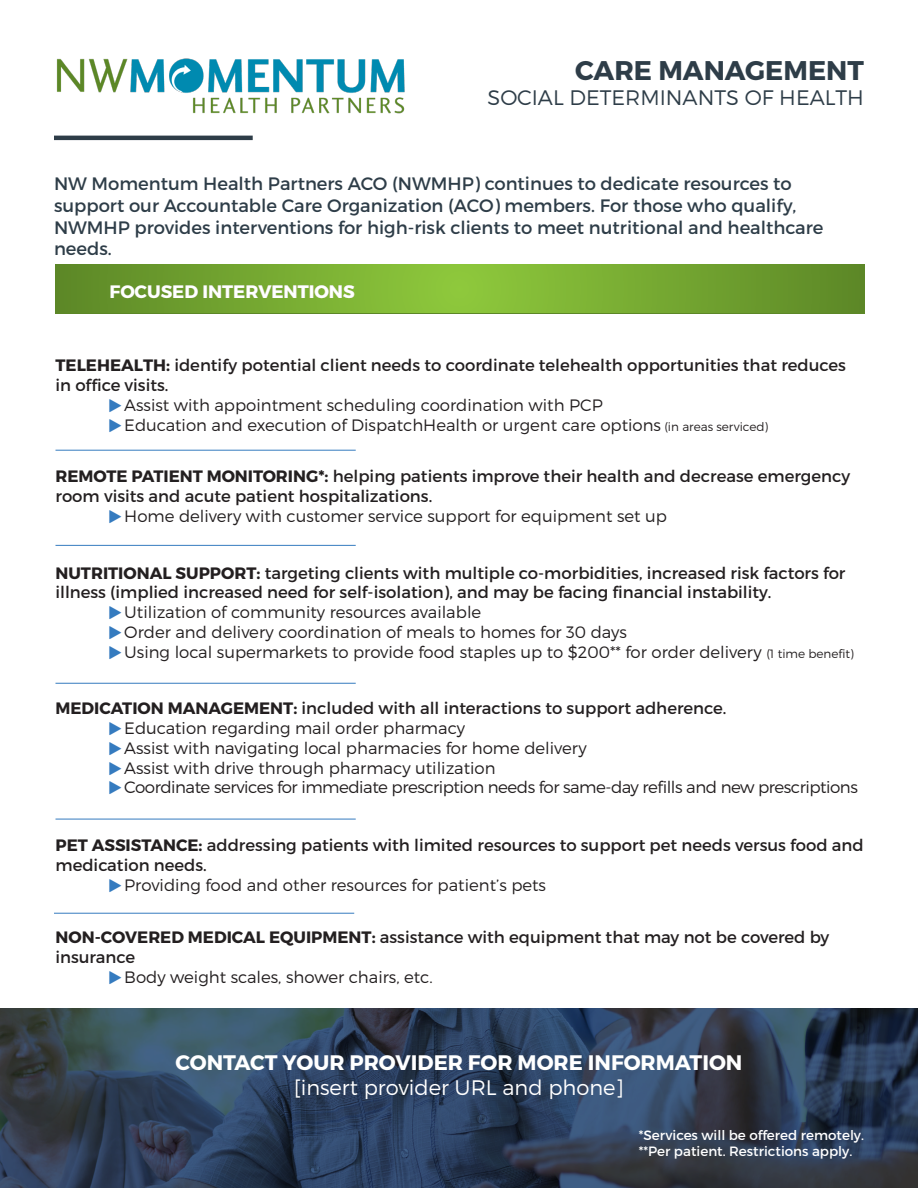
<style>
.page{position:relative;width:918px;height:1188px;background:#fff}
.page>*{position:absolute;margin:0;border:0;box-sizing:border-box;transform-origin:0 0}
.t1{font:700 27px "Montserrat";color:#2e3d48}
.t2{font:700 21px "Montserrat";color:#fff}
.t3{font:300 21px "Montserrat";color:#fff}
.t4{font:300 21px "Montserrat";color:#2e3d48}
.t5{font:18px/21.6px "Montserrat";color:#2e3d48}
.t6{font:700 18px "Montserrat";color:#fff}
.t7{font:16.5px/19.8px "Montserrat";color:#231f20}
.t8{font:300 16.5px "Montserrat";color:#231f20}
.t9{font:300 16.5px "Montserrat";letter-spacing:-.03em;color:#231f20}
.t10{font:13.5px/16.2px "Montserrat";color:#fff}
.s1{font-weight:700}
.s2{font-size:12px}
</style>
<div class="page">
<div style="left:56px;top:264px;width:810px;height:50px;background:#5c8727"></div>
<svg style="left:0;top:1009px;width:918px;height:179px;background:#2f4057"></svg>
<hr style="left:56px;top:450px;width:300px;height:1px;background:#357bbf">
<hr style="left:56px;top:545px;width:300px;height:1px;background:#357bbf">
<hr style="left:56px;top:683px;width:300px;height:1px;background:#357bbf">
<hr style="left:56px;top:819px;width:300px;height:1px;background:#357bbf">
<svg style="left:55px;top:264px;width:744px;height:49px"></svg>
<hr style="left:54px;top:136px;width:199px;height:4px;background:#2e3d48">
<img style="left:56px;top:58px;width:349px;height:56px">
<hr style="left:54px;top:913px;width:300px;height:1px;background:#357bbf">
<p class="t1" style="left:575px;top:54px;width:290px">CARE MANAGEMENT</p>
<p class="t4" style="left:488px;top:85px;width:378px">SOCIAL DETERMINANTS OF HEALTH</p>
<p class="t5" style="left:54px;top:173px;width:739px">NW Momentum Health Partners ACO (NWMHP) continues to dedicate resources to</p>
<p class="t5" style="left:54px;top:195px;width:744px">support our Accountable Care Organization (ACO) members. For those who qualify,</p>
<p class="t5" style="left:54px;top:216px;width:771px">NWMHP provides interventions for high-risk clients to meet nutritional and healthcare needs.</p>
<p class="t6" style="left:110px;top:280px;width:247px">FOCUSED INTERVENTIONS</p>
<p class="t7" style="left:56px;top:355px;width:792px"><span class="s1">TELEHEALTH:</span> identify potential client needs to coordinate telehealth opportunities that reduces in office visits.</p>
<p class="t8" style="left:124px;top:395px;width:480px">Assist with appointment scheduling coordination with PCP</p>
<p class="t8" style="left:124px;top:415px;width:646px">Education and execution of DispatchHealth or urgent care options <span class="s2">(in areas serviced)</span></p>
<p class="t7" style="left:56px;top:467px;width:796px"><span class="s1">REMOTE PATIENT MONITORING*:</span> helping patients improve their health and decrease emergency room visits and acute patient hospitalizations.</p>
<p class="t8" style="left:124px;top:506px;width:544px">Home delivery with customer service support for equipment set up</p>
<p class="t7" style="left:56px;top:563px;width:791px"><span class="s1">NUTRITIONAL SUPPORT:</span> targeting clients with multiple co-morbidities, increased risk factors for illness (implied increased need for self-isolation), and may be facing financial instability.</p>
<p class="t8" style="left:124px;top:602px;width:359px">Utilization of community resources available</p>
<p class="t8" style="left:124px;top:622px;width:504px">Order and delivery coordination of meals to homes for 30 days</p>
<p class="t8" style="left:124px;top:642px;width:731px">Using local supermarkets to provide food staples up to $200** for order delivery <span class="s2">(1 time benefit)</span></p>
<p class="t7" style="left:56px;top:698px;width:672px"><span class="s1">MEDICATION MANAGEMENT:</span> included with all interactions to support adherence.</p>
<p class="t8" style="left:124px;top:718px;width:342px">Education regarding mail order pharmacy</p>
<p class="t8" style="left:124px;top:738px;width:464px">Assist with navigating local pharmacies for home delivery</p>
<p class="t8" style="left:124px;top:758px;width:373px">Assist with drive through pharmacy utilization</p>
<p class="t9" style="left:124px;top:777px;width:735px">Coordinate services for immediate prescription needs for same-day refills and new prescriptions</p>
<p class="t7" style="left:56px;top:836px;width:810px"><span class="s1">PET ASSISTANCE:</span> addressing patients with limited resources to support pet needs versus food and medication needs.</p>
<p class="t8" style="left:124px;top:875px;width:423px">Providing food and other resources for patient’s pets</p>
<p class="t7" style="left:56px;top:928px;width:775px"><span class="s1">NON-COVERED MEDICAL EQUIPMENT:</span> assistance with equipment that may not be covered by insurance</p>
<p class="t8" style="left:124px;top:967px;width:310px">Body weight scales, shower chairs, etc.</p>
<p class="t2" style="left:176px;top:1050px;width:568px">CONTACT YOUR PROVIDER FOR MORE INFORMATION</p>
<p class="t3" style="left:294px;top:1075px;width:332px">[insert provider URL and phone]</p>
<p class="t10" style="left:639px;top:1127px;width:227px">*Services will be offered remotely. **Per patient. Restrictions apply.</p>
</div>
